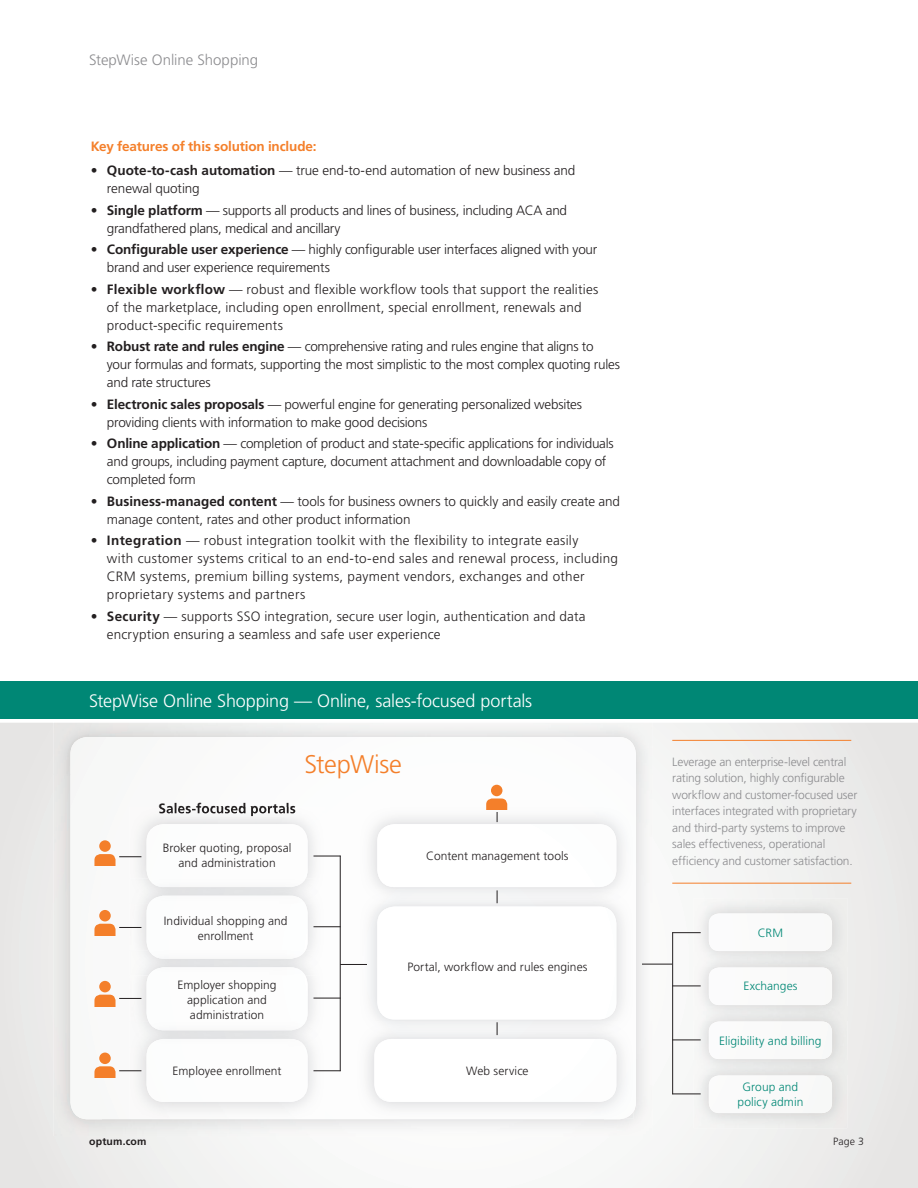
<style>
.page{position:relative;width:918px;height:1188px;background:#fff}
.page>*{position:absolute;margin:0;border:0;box-sizing:border-box;transform-origin:0 0}
.t1{font:300 25.5px "Frutiger LT Std";letter-spacing:-.015em;color:#f47f2a}
.t2{font:300 18px "Frutiger LT Std";letter-spacing:-.01em;color:#fff}
.t3{font:300 15px "Frutiger LT Std";letter-spacing:-.005em;color:#8c8c8f}
.t4{font:300 13.5px/18px "Frutiger LT Std";letter-spacing:-.01em;color:#231f20}
.t5{font:300 13.5px/18px "Frutiger LT Std";letter-spacing:.02em;color:#231f20}
.t6{font:300 13.5px/18px "Frutiger LT Std";letter-spacing:.01em;color:#231f20}
.t7{font:300 13.5px/18px "Frutiger LT Std";letter-spacing:.015em;color:#231f20}
.t8{font:700 13.5px "Frutiger LT Std";letter-spacing:-.01em;color:#f47f2a}
.t9{font:700 13.5px "Frutiger LT Std";letter-spacing:.015em;color:#231f20}
.t10{font:300 12px/16.5px "Frutiger LT Std";letter-spacing:-.015em;color:#8c8c8f}
.t11{font:300 12px/15px "Frutiger LT Std";letter-spacing:.005em;color:#231f20;text-align:center}
.t12{font:300 12px/15px "Frutiger LT Std";letter-spacing:.005em;color:#008775;text-align:center}
.t13{font:700 10.5px "Frutiger LT Std";letter-spacing:.02em;color:#231f20}
.t14{font:300 10.5px "Frutiger LT Std";color:#231f20}
.s1{font-weight:700}
</style>
<div class="page">
<svg style="left:0;top:723px;width:918px;height:465px"></svg>
<img style="left:53px;top:723px;width:600px;height:51px">
<img style="left:53px;top:774px;width:50px;height:362px">
<img style="left:603px;top:774px;width:50px;height:362px">
<img style="left:103px;top:1119px;width:500px;height:17px">
<svg style="left:70px;top:737px;width:566px;height:382px"></svg>
<hr style="left:159px;top:803px;width:136px;height:4px;background:#fbfbfb">
<div style="left:0;top:682px;width:918px;height:37px;background:#008775"></div>
<img style="left:360px;top:807px;width:273px;height:82px">
<img style="left:360px;top:904px;width:273px;height:118px">
<img style="left:360px;top:889px;width:273px;height:15px">
<img style="left:357px;top:1022px;width:276px;height:97px">
<img style="left:360px;top:1022px;width:273px;height:14px">
<img style="left:694px;top:898px;width:153px;height:54px">
<svg style="left:709px;top:913px;width:123px;height:38px"></svg>
<img style="left:694px;top:966px;width:153px;height:40px">
<img style="left:694px;top:952px;width:153px;height:14px">
<svg style="left:709px;top:967px;width:123px;height:38px"></svg>
<img style="left:694px;top:1020px;width:153px;height:40px">
<img style="left:694px;top:1006px;width:153px;height:14px">
<svg style="left:709px;top:1021px;width:123px;height:38px"></svg>
<img style="left:694px;top:1074px;width:153px;height:54px">
<img style="left:694px;top:1060px;width:153px;height:14px">
<svg style="left:709px;top:1075px;width:123px;height:38px"></svg>
<div style="left:491px;top:785px;width:11px;height:11px;background:#f47f2a;border-radius:50%"></div>
<div style="left:99px;top:840px;width:12px;height:12px;background:#f47f2a;border-radius:50%"></div>
<div style="left:99px;top:910px;width:12px;height:11px;background:#f47f2a;border-radius:50%"></div>
<div style="left:99px;top:981px;width:12px;height:11px;background:#f47f2a;border-radius:50%"></div>
<div style="left:99px;top:1053px;width:12px;height:11px;background:#f47f2a;border-radius:50%"></div>
<svg style="left:374px;top:799px;width:242px;height:303px"></svg>
<img style="left:130px;top:807px;width:195px;height:72px">
<img style="left:159px;top:807px;width:136px;height:9px">
<svg style="left:94px;top:854px;width:47px;height:12px"></svg>
<svg style="left:147px;top:824px;width:194px;height:55px"></svg>
<img style="left:130px;top:904px;width:17px;height:46px">
<img style="left:130px;top:879px;width:195px;height:25px">
<img style="left:149px;top:879px;width:157px;height:8px">
<img style="left:149px;top:896px;width:156px;height:8px">
<svg style="left:94px;top:924px;width:47px;height:11px"></svg>
<svg style="left:147px;top:904px;width:193px;height:46px"></svg>
<svg style="left:341px;top:964px;width:26px;height:1px"></svg>
<hr style="left:642px;top:964px;width:30px;height:1px;background:#231f20">
<img style="left:130px;top:975px;width:17px;height:47px">
<img style="left:130px;top:950px;width:195px;height:25px">
<img style="left:149px;top:950px;width:157px;height:9px">
<img style="left:149px;top:967px;width:156px;height:8px">
<svg style="left:94px;top:995px;width:47px;height:11px"></svg>
<svg style="left:147px;top:975px;width:193px;height:47px"></svg>
<img style="left:130px;top:1047px;width:195px;height:72px">
<img style="left:130px;top:1022px;width:195px;height:25px">
<img style="left:149px;top:1022px;width:157px;height:8px">
<img style="left:149px;top:1039px;width:156px;height:8px">
<svg style="left:94px;top:1066px;width:47px;height:12px"></svg>
<svg style="left:147px;top:1047px;width:194px;height:55px"></svg>
<svg style="left:672px;top:1094px;width:29px;height:1px"></svg>
<svg style="left:673px;top:1040px;width:28px;height:1px"></svg>
<svg style="left:673px;top:986px;width:28px;height:1px"></svg>
<svg style="left:673px;top:932px;width:28px;height:1px"></svg>
<hr style="left:340px;top:856px;width:1px;height:215px;background:#231f20">
<hr style="left:672px;top:932px;width:1px;height:162px;background:#231f20">
<hr style="left:672px;top:740px;width:179px;height:1px;background:#f47f2a">
<hr style="left:672px;top:883px;width:179px;height:1px;background:#f47f2a">
<p class="t3" style="left:89px;top:52px;width:171px">StepWise Online Shopping</p>
<p class="t8" style="left:91px;top:138px;width:227px">Key features of this solution include:</p>
<p class="t4" style="left:107px;top:162px;width:470px;text-indent:-16px"><span class="s1">• Quote-to-cash automation</span> — true end-to-end automation of new business and renewal quoting</p>
<p class="t4" style="left:107px;top:201px;width:462px;text-indent:-16px"><span class="s1">• Single platform</span> — supports all products and lines of business, including ACA and grandfathered plans, medical and ancillary</p>
<p class="t4" style="left:107px;top:241px;width:492px;text-indent:-16px"><span class="s1">• Configurable user experience</span> — highly configurable user interfaces aligned with your brand and user experience requirements</p>
<p class="t6" style="left:107px;top:280px;width:493px;text-indent:-16px"><span class="s1">• Flexible workflow</span> — robust and flexible workflow tools that support the realities of the marketplace, including open enrollment, special enrollment, renewals and product-specific requirements</p>
<p class="t4" style="left:107px;top:338px;width:515px;text-indent:-16px"><span class="s1">• Robust rate and rules engine</span> — comprehensive rating and rules engine that aligns to your formulas and formats, supporting the most simplistic to the most complex quoting rules and rate structures</p>
<p class="t4" style="left:107px;top:395px;width:477px;text-indent:-16px"><span class="s1">• Electronic sales proposals</span> — powerful engine for generating personalized websites providing clients with information to make good decisions</p>
<p class="t4" style="left:107px;top:435px;width:508px;text-indent:-16px"><span class="s1">• Online application</span> — completion of product and state-specific applications for individuals and groups, including payment capture, document attachment and downloadable copy of completed form</p>
<p class="t4" style="left:107px;top:492px;width:515px;text-indent:-16px"><span class="s1">• Business-managed content</span> — tools for business owners to quickly and easily create and manage content, rates and other product information</p>
<p class="t5" style="left:107px;top:532px;width:513px;text-indent:-16px"><span class="s1">• Integration</span> — robust integration toolkit with the flexibility to integrate easily<br>with customer systems critical to an end-to-end sales and renewal process, including CRM systems, premium billing systems, payment vendors, exchanges and other proprietary systems and partners</p>
<p class="t7" style="left:107px;top:607px;width:480px;text-indent:-16px"><span class="s1">• Security</span> — supports SSO integration, secure user login, authentication and data encryption ensuring a seamless and safe user experience</p>
<h2 class="t2" style="left:89px;top:691px;width:445px">StepWise Online Shopping — Online, sales-focused portals</h2>
<p class="t9" style="left:158px;top:801px;width:139px">Sales-focused portals</p>
<h1 class="t1" style="left:304px;top:750px;width:99px">StepWise</h1>
<p class="t11" style="left:163px;top:841px;width:130px">Broker quoting, proposal and administration</p>
<p class="t11" style="left:426px;top:848px;width:144px">Content management tools</p>
<p class="t11" style="left:164px;top:914px;width:125px">Individual shopping and enrollment</p>
<p class="t11" style="left:178px;top:978px;width:101px">Employer shopping application and administration</p>
<p class="t11" style="left:173px;top:1064px;width:111px">Employee enrollment</p>
<p class="t11" style="left:407px;top:959px;width:182px">Portal, workflow and rules engines</p>
<p class="t11" style="left:466px;top:1064px;width:64px">Web service</p>
<p class="t10" style="left:672px;top:754px;width:187px">Leverage an enterprise-level central rating solution, highly configurable workflow and customer-focused user interfaces integrated with proprietary and third-party systems to improve sales effectiveness, operational efficiency and customer satisfaction.</p>
<p class="t12" style="left:758px;top:925px;width:27px">CRM</p>
<p class="t12" style="left:743px;top:979px;width:56px">Exchanges</p>
<p class="t12" style="left:719px;top:1033px;width:104px">Eligibility and billing</p>
<p class="t12" style="left:738px;top:1080px;width:67px">Group and policy admin</p>
<p class="t13" style="left:89px;top:1135px;width:59px">optum.com</p>
<p class="t14" style="left:833px;top:1136px;width:32px">Page 3</p>
</div>
